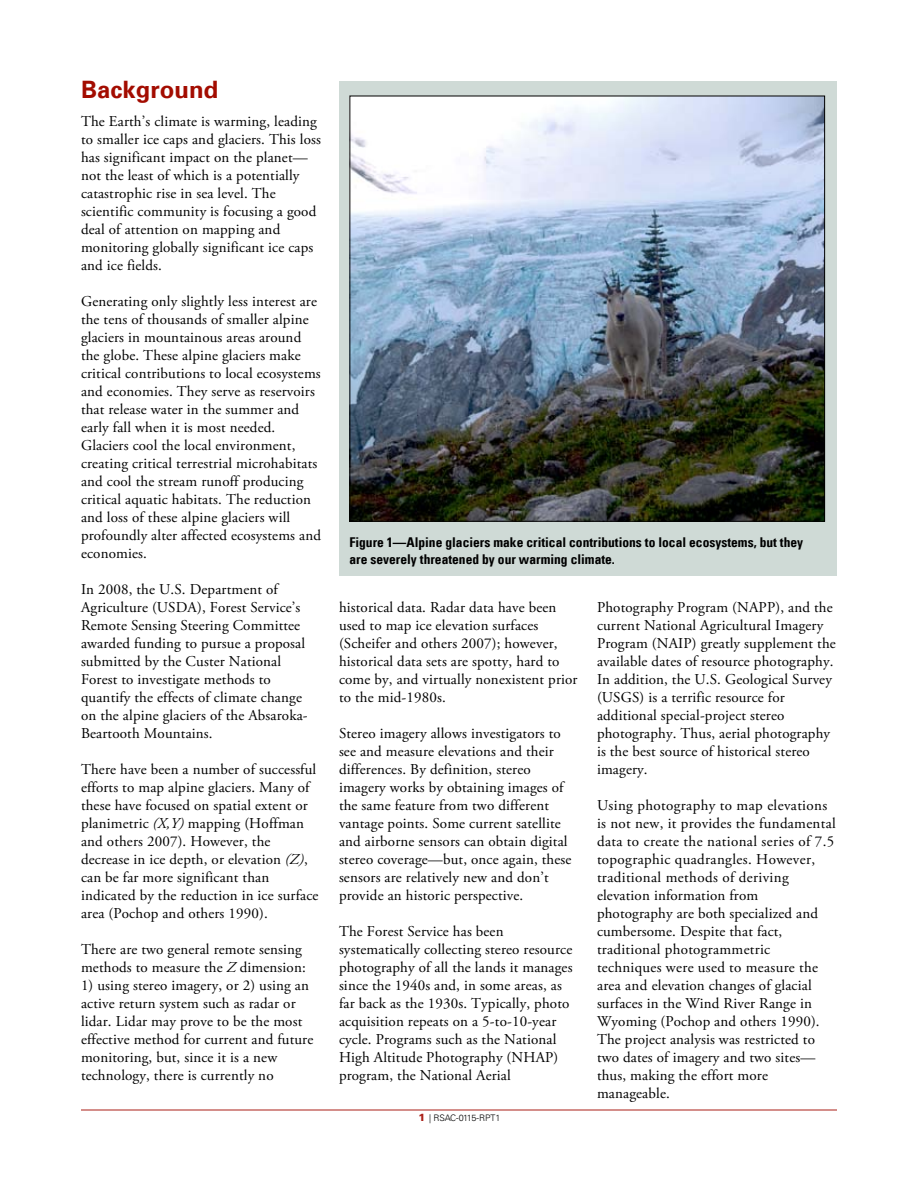
<style>
.page{position:relative;width:918px;height:1188px;background:#fff}
.page>*{position:absolute;margin:0;border:0;box-sizing:border-box;transform-origin:0 0}
.t1{font:700 24px "Univers LT";color:#a30c00}
.t2{font:15px/18px "Adobe Garamond Pro";letter-spacing:.01em;color:#000}
.t3{font:700 condensed 13.5px/16.5px "Univers LT";color:#000}
.t4{font:300 9px "Univers LT";letter-spacing:-.025em;color:#000}
.s1{font-style:italic}
.s2{font-weight:900;font-size:10.5px;color:#aa1f17}
</style>
<div class="page">
<hr style="left:81px;top:1110px;width:756px;height:1px;background:#aa1f17">
<div style="left:339px;top:81px;width:498px;height:495px;background:#cfdad6"></div>
<img style="left:351px;top:98px;width:472px;height:422px">
<h1 class="t1" style="left:81px;top:76px;width:139px">Background</h1>
<p class="t2" style="left:81px;top:113px;width:241px">The Earth’s climate is warming, leading to smaller ice caps and glaciers. This loss has significant impact on the planet— not the least of which is a potentially catastrophic rise in sea level. The scientific community is focusing a good deal of attention on mapping and monitoring globally significant ice caps and ice fields.</p>
<p class="t2" style="left:81px;top:293px;width:242px">Generating only slightly less interest are the tens of thousands of smaller alpine glaciers in mountainous areas around the globe. These alpine glaciers make critical contributions to local ecosystems and economies. They serve as reservoirs that release water in the summer and early fall when it is most needed.<br>Glaciers cool the local environment, creating critical terrestrial microhabitats and cool the stream runoff producing critical aquatic habitats. The reduction and loss of these alpine glaciers will profoundly alter affected ecosystems and economies.</p>
<p class="t2" style="left:81px;top:581px;width:228px">In 2008, the U.S. Department of Agriculture (USDA), Forest Service’s Remote Sensing Steering Committee awarded funding to pursue a proposal submitted by the Custer National Forest to investigate methods to quantify the effects of climate change on the alpine glaciers of the Absaroka-Beartooth Mountains.</p>
<p class="t2" style="left:81px;top:761px;width:239px">There have been a number of successful efforts to map alpine glaciers. Many of these have focused on spatial extent or planimetric <span class="s1">(X,Y)</span> mapping (Hoffman and others 2007). However, the decrease in ice depth, or elevation <span class="s1">(Z)</span>, can be far more significant than indicated by the reduction in ice surface area (Pochop and others 1990).</p>
<p class="t2" style="left:81px;top:941px;width:226px">There are two general remote sensing methods to measure the <span class="s1">Z</span> dimension:</p>
<p class="t2" style="left:81px;top:977px;width:234px">1) using stereo imagery, or 2) using an active return system such as radar or lidar. Lidar may prove to be the most effective method for current and future monitoring, but, since it is a new technology, there is currently no</p>
<p class="t3" style="left:350px;top:534px;width:455px">Figure 1—Alpine glaciers make critical contributions to local ecosystems, but they are severely threatened by our warming climate.</p>
<p class="t2" style="left:339px;top:599px;width:240px">historical data. Radar data have been used to map ice elevation surfaces (Scheifer and others 2007); however, historical data sets are spotty, hard to come by, and virtually nonexistent prior to the mid-1980s.</p>
<p class="t2" style="left:339px;top:725px;width:234px">Stereo imagery allows investigators to see and measure elevations and their differences. By definition, stereo imagery works by obtaining images of the same feature from two different vantage points. Some current satellite and airborne sensors can obtain digital stereo coverage—but, once again, these sensors are relatively new and don’t provide an historic perspective.</p>
<p class="t2" style="left:339px;top:923px;width:235px">The Forest Service has been systematically collecting stereo resource photography of all the lands it manages since the 1940s and, in some areas, as far back as the 1930s. Typically, photo acquisition repeats on a 5-to-10-year cycle. Programs such as the National High Altitude Photography (NHAP) program, the National Aerial</p>
<p class="t4" style="left:419px;top:1112px;width:83px"><span class="s2">1</span> | RSAC-0115-RPT1</p>
<p class="t2" style="left:597px;top:599px;width:240px">Photography Program (NAPP), and the current National Agricultural Imagery Program (NAIP) greatly supplement the available dates of resource photography.<br>In addition, the U.S. Geological Survey (USGS) is a terrific resource for additional special-project stereo photography. Thus, aerial photography is the best source of historical stereo imagery.</p>
<p class="t2" style="left:597px;top:797px;width:240px">Using photography to map elevations is not new, it provides the fundamental data to create the national series of 7.5 topographic quadrangles. However, traditional methods of deriving elevation information from photography are both specialized and cumbersome. Despite that fact, traditional photogrammetric techniques were used to measure the area and elevation changes of glacial surfaces in the Wind River Range in Wyoming (Pochop and others 1990).<br>The project analysis was restricted to two dates of imagery and two sites— thus, making the effort more manageable.</p>
</div>
